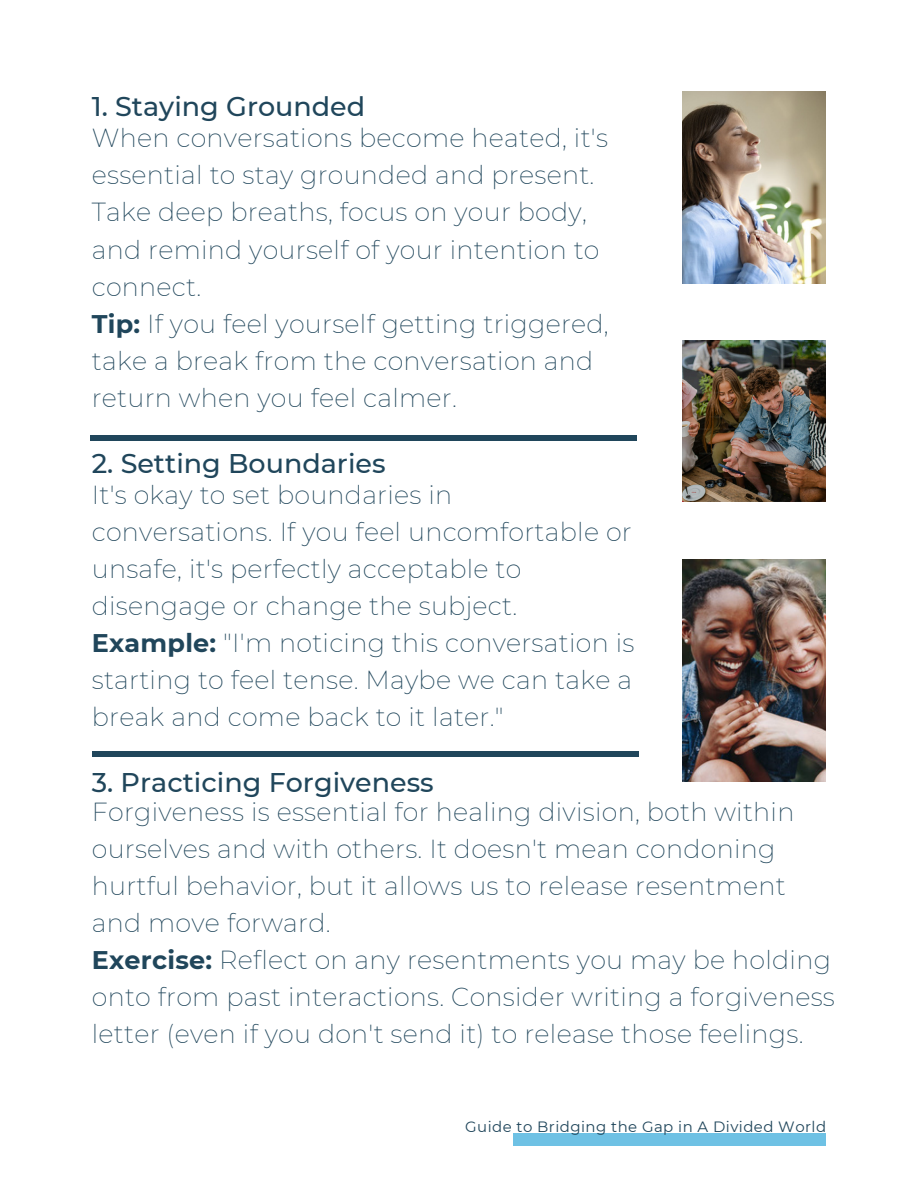
<style>
.page{position:relative;width:918px;height:1188px;background:#fff}
.page>*{position:absolute;margin:0;border:0;box-sizing:border-box;transform-origin:0 0}
.t1{font:500 27px "Montserrat";color:#20465b}
.t2{font:200 25.5px/37.2px "Montserrat";letter-spacing:.01em;color:#20465b}
.t3{font:15px "Montserrat";letter-spacing:.03em;color:#20465b}
.s1{font-weight:700}
</style>
<div class="page">
<img style="left:683px;top:92px;width:143px;height:191px">
<img style="left:683px;top:341px;width:143px;height:160px">
<img style="left:683px;top:559px;width:143px;height:222px">
<div style="left:513px;top:1134px;width:313px;height:12px;background:#6ec1e4"></div>
<div style="left:90px;top:435px;width:546px;height:5px;background:#20465b"></div>
<div style="left:92px;top:751px;width:546px;height:5px;background:#20465b"></div>
<h2 class="t1" style="left:92px;top:90px;width:275px">1. Staying Grounded</h2>
<h1 class="t2" style="left:92px;top:119px;width:518px">When conversations become heated, it's essential to stay grounded and present.<br>Take deep breaths, focus on your body, and remind yourself of your intention to connect.<br><span class="s1">Tip:</span> If you feel yourself getting triggered, take a break from the conversation and return when you feel calmer.</h1>
<h2 class="t1" style="left:92px;top:447px;width:295px">2. Setting Boundaries</h2>
<h1 class="t2" style="left:92px;top:476px;width:544px">It's okay to set boundaries in conversations. If you feel uncomfortable or unsafe, it's perfectly acceptable to disengage or change the subject.<br><span class="s1">Example:</span> "I'm noticing this conversation is starting to feel tense. Maybe we can take a break and come back to it later."</h1>
<p class="t1" style="left:92px;top:766px;width:344px">3. Practicing Forgiveness</p>
<h2 class="t2" style="left:92px;top:793px;width:745px">Forgiveness is essential for healing division, both within ourselves and with others. It doesn't mean condoning hurtful behavior, but it allows us to release resentment and move forward.<br><span class="s1">Exercise:</span> Reflect on any resentments you may be holding onto from past interactions. Consider writing a forgiveness letter (even if you don't send it) to release those feelings.</h2>
<h1 class="t3" style="left:465px;top:1117px;width:362px">Guide to Bridging the Gap in A Divided World</h1>
</div>
